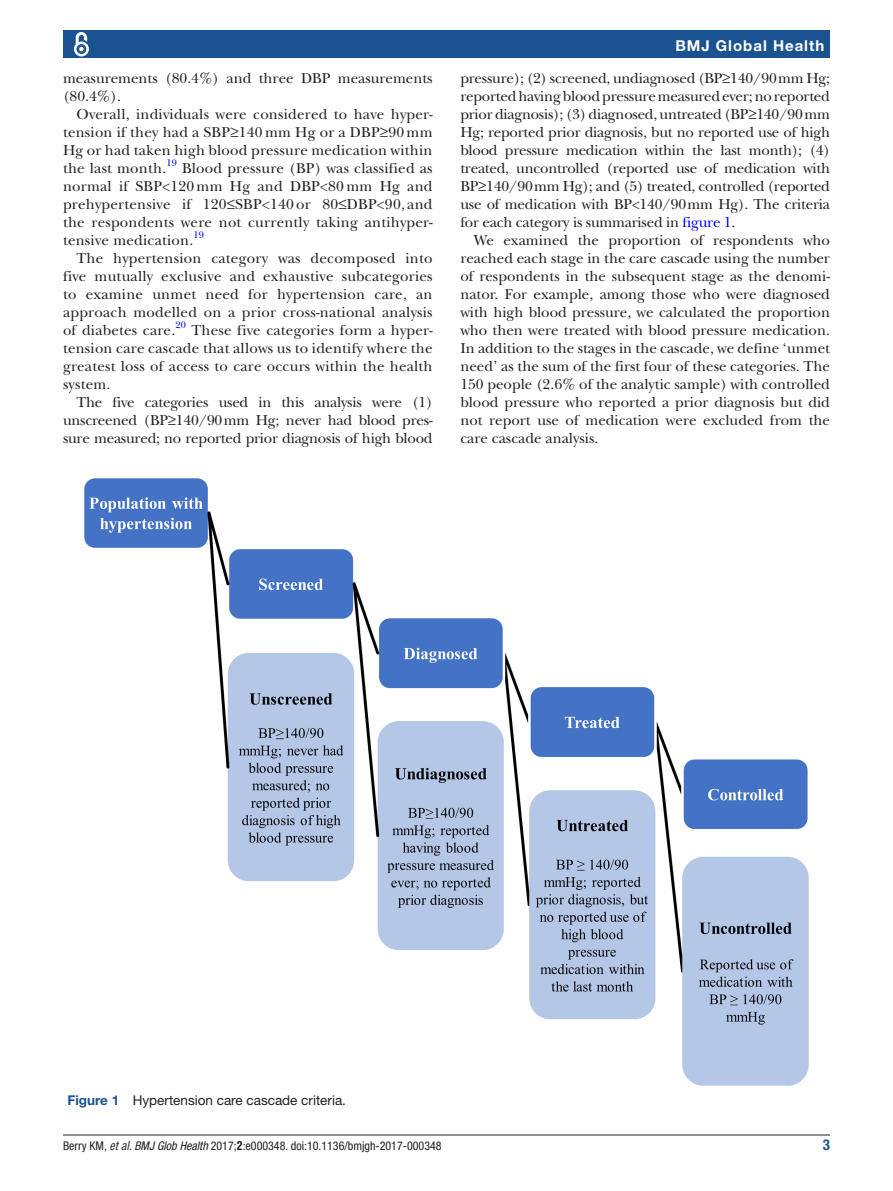
<style>
.page{position:relative;width:893px;height:1191px;background:#fff}
.page>*{position:absolute;margin:0;border:0;box-sizing:border-box;transform-origin:0 0}
.t1{font:15px/18px "New Baskerville";letter-spacing:.015em;color:#231f20;text-align:justify}
.t2{font:700 15px "Helvetica Neue LT Std";letter-spacing:.065em;color:#fff}
.t3{font:700 condensed 15px "Helvetica Neue LT Std";color:#1b5391}
.t4{font:13.5px "Helvetica Neue LT Std";color:#231f20}
.t5{font:condensed 12px "Helvetica Neue LT Std";color:#231f20}
.t6{font:9.9px "New Baskerville";color:#00f}
.s1{color:#00f}
.s2{font-weight:700;color:#1b5391}
.s3{font-family:"Helvetica LT Std";font-style:italic}
.s4{font-style:italic}
.s5{font-family:"Helvetica LT Std";font-weight:700}
</style>
<div class="page">
<hr style="left:63px;top:1134px;width:767px;height:1px;background:#231f20">
<div style="left:63px;top:31px;width:767px;height:27px;background:#1b5391"></div>
<svg style="left:74px;top:32px;width:15px;height:25px"></svg>
<div style="left:78px;top:45px;width:7px;height:8px;border:1px solid #1b5391;border-radius:50%"></div>
<img style="left:84px;top:478px;width:725px;height:608px">
<p class="t1" style="left:63px;top:69px;width:371px">measurements (80.4%) and three DBP measurements (80.4%).</p>
<p class="t1" style="left:63px;top:105px;width:371px;text-indent:14px">Overall, individuals were considered to have hyper&shy;tension if they had a SBP≥140 mm Hg or a DBP≥90 mm Hg or had taken high blood pressure medication within the last month.</p>
<p class="t6" style="left:167px;top:157px;width:12px">19</p>
<p class="t1" style="left:63px;top:159px;width:371px;text-indent:119px">Blood pressure (BP) was classified as normal if SBP&lt;120 mm Hg and DBP&lt;80 mm Hg and prehypertensive if 120≤SBP&lt;140 or 80≤DBP&lt;90, and the respondents were not currently taking antihyper&shy;tensive medication.</p>
<p class="t6" style="left:194px;top:229px;width:12px">19</p>
<p class="t1" style="left:63px;top:249px;width:371px;text-indent:14px">The hypertension category was decomposed into five mutually exclusive and exhaustive subcategories to examine unmet need for hypertension care, an approach modelled on a prior cross-national analysis of diabetes care.</p>
<p class="t6" style="left:175px;top:319px;width:12px">20</p>
<p class="t1" style="left:63px;top:321px;width:371px;text-indent:128px">These five categories form a hyper&shy;tension care cascade that allows us to identify where the greatest loss of access to care occurs within the health system.</p>
<p class="t1" style="left:63px;top:393px;width:371px;text-indent:14px">The five categories used in this analysis were (1) unscreened (BP≥140/90mm Hg; never had blood pres&shy;sure measured; no reported prior diagnosis of high blood</p>
<p class="t2" style="left:675px;top:36px;width:150px">BMJ Global Health</p>
<p class="t1" style="left:460px;top:69px;width:371px">pressure); (2) screened, undiagnosed (BP≥140/90mm Hg; reported having blood pressure measured ever; no reported prior diagnosis); (3) diagnosed, untreated (BP≥140/90mm Hg; reported prior diagnosis, but no reported use of high blood pressure medication within the last month); (4) treated, uncontrolled (reported use of medication with BP≥140/90mm Hg); and (5) treated, controlled (reported use of medication with BP&lt;140/90mm Hg). The criteria for each category is summarised in <span class="s1">figure 1</span>.</p>
<p class="t1" style="left:460px;top:231px;width:371px;text-indent:14px">We examined the proportion of respondents who reached each stage in the care cascade using the number of respondents in the subsequent stage as the denomi&shy;nator. For example, among those who were diagnosed with high blood pressure, we calculated the proportion who then were treated with blood pressure medication.<br>In addition to the stages in the cascade, we define ‘unmet need’ as the sum of the first four of these categories. The 150 people (2.6% of the analytic sample) with controlled blood pressure who reported a prior diagnosis but did not report use of medication were excluded from the care cascade analysis.</p>
<p class="t4" style="left:68px;top:1092px;width:280px"><span class="s2">Figure 1</span> Hypertension care cascade criteria.</p>
<p class="t5" style="left:63px;top:1138px;width:380px">Berry KM, <span class="s3">et al</span>. <span class="s4">BMJ Glob Health</span> 2017;<span class="s5">2</span>:e000348. doi:10.1136/bmjgh-2017-000348</p>
<p class="t3" style="left:823px;top:1135px;width:9px">3</p>
</div>
